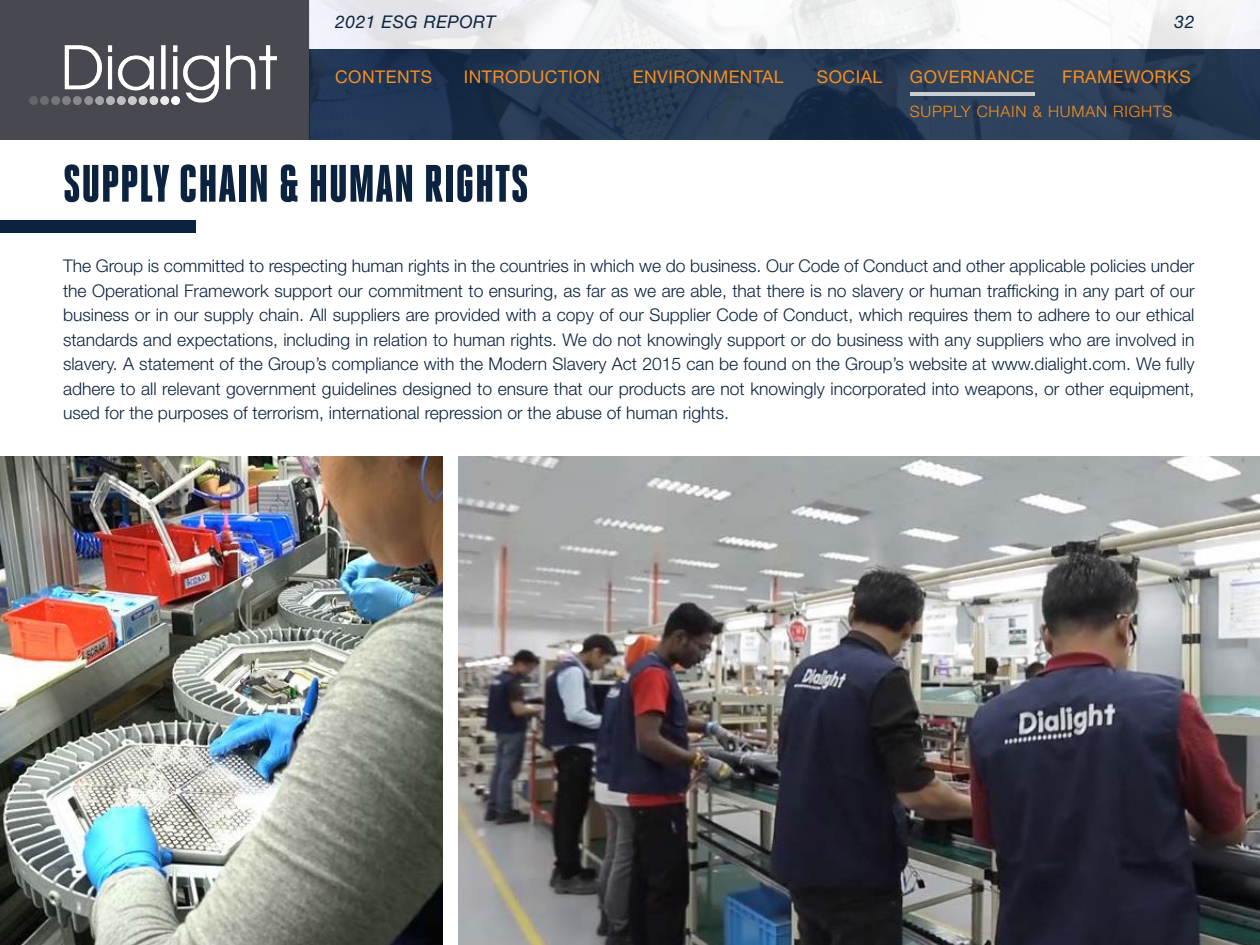
<style>
.page{position:relative;width:1260px;height:945px;background:#fff}
.page>*{position:absolute;margin:0;border:0;box-sizing:border-box;transform-origin:0 0}
.t1{font:900 52.5px "Heroic Condensed";letter-spacing:.01em;color:#0c2340}
.t2{font:300 17.5px/24.5px "Helvetica Neue LT Std";color:#0c2340;text-align:justify}
.t3{font:17.5px "Helvetica Neue LT Std";letter-spacing:.03em;color:#f78f1e}
.t4{font:italic 17.5px "Helvetica Neue LT Std";letter-spacing:.03em;color:#0c2340}
.t5{font:300 15.75px "Helvetica Neue LT Std";letter-spacing:.05em;color:#f78f1e}
</style>
<div class="page">
<img style="left:458px;top:457px;width:802px;height:488px">
<div style="left:0;top:0;width:309px;height:140px;background:#484950"></div>
<img style="left:29px;top:45px;width:248px;height:59px">
<svg style="left:309px;top:0;width:951px;height:49px;fill:#f4f5f6"></svg>
<svg style="left:309px;top:49px;width:951px;height:91px;background:#243852"></svg>
<div style="left:0;top:221px;width:195px;height:12px;background:#0c2340"></div>
<img style="left:0;top:457px;width:442px;height:488px">
<hr style="left:910px;top:93px;width:124px;height:3px;background:#fff">
<p class="t4" style="left:335px;top:12px;width:162px">2021 ESG REPORT</p>
<p class="t4" style="left:1174px;top:12px;width:21px">32</p>
<p class="t3" style="left:335px;top:66px;width:99px">CONTENTS</p>
<p class="t3" style="left:464px;top:66px;width:138px">INTRODUCTION</p>
<p class="t3" style="left:633px;top:66px;width:152px">ENVIRONMENTAL</p>
<p class="t3" style="left:817px;top:66px;width:67px">SOCIAL</p>
<p class="t3" style="left:910px;top:66px;width:126px">GOVERNANCE</p>
<p class="t3" style="left:1062px;top:66px;width:130px">FRAMEWORKS</p>
<p class="t5" style="left:910px;top:102px;width:264px">SUPPLY CHAIN &amp; HUMAN RIGHTS</p>
<p class="t1" style="left:63px;top:155px;width:467px">SUPPLY CHAIN &amp; HUMAN RIGHTS</p>
<p class="t2" style="left:63px;top:254px;width:1133px">The Group is committed to respecting human rights in the countries in which we do business. Our Code of Conduct and other applicable policies under the Operational Framework support our commitment to ensuring, as far as we are able, that there is no slavery or human trafficking in any part of our business or in our supply chain. All suppliers are provided with a copy of our Supplier Code of Conduct, which requires them to adhere to our ethical standards and expectations, including in relation to human rights. We do not knowingly support or do business with any suppliers who are involved in slavery. A statement of the Group’s compliance with the Modern Slavery Act 2015 can be found on the Group’s website at www.dialight.com. We fully adhere to all relevant government guidelines designed to ensure that our products are not knowingly incorporated into weapons, or other equipment, used for the purposes of terrorism, international repression or the abuse of human rights.</p>
</div>
